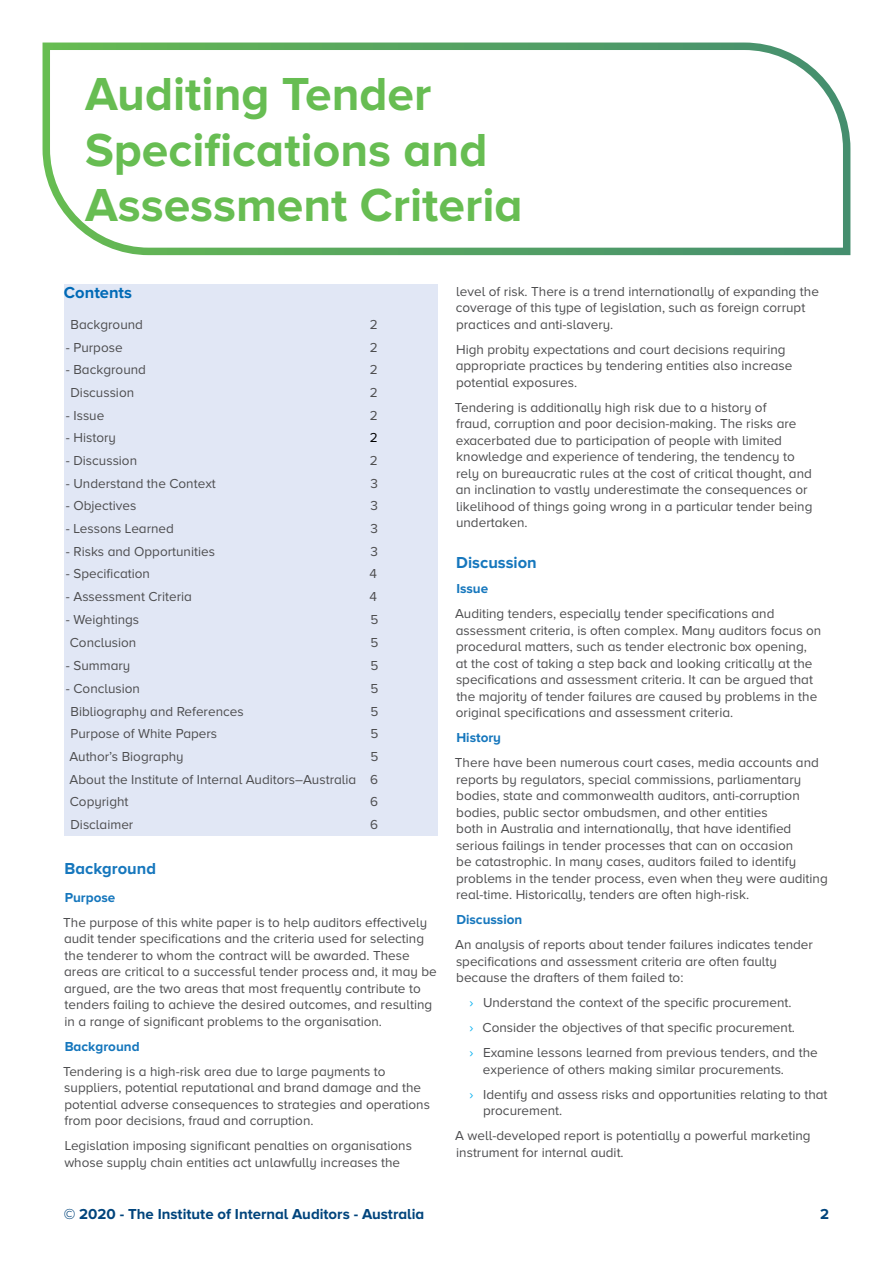
<style>
.page{position:relative;width:893px;height:1263px;background:#fff}
.page>*{position:absolute;margin:0;border:0;box-sizing:border-box;transform-origin:0 0}
.t1{font:700 48px/55.5px "Proxima Nova A";color:#67bd52}
.t2{font:700 16.5px "Proxima Nova A";color:#1677bd}
.t3{font:700 16.5px "Proxima Nova A";color:#006ab6}
.t4{font:700 15px "Proxima Nova A";color:#00447c}
.t5{font:13.5px/16.5px "Proxima Nova A";color:#4d4d4f}
.t6{font:700 13.5px "Proxima Nova A";color:#1677bd}
.t7{font:13.5px "Proxima Nova A";color:#000}
.s1{color:#00aeef}
</style>
<div class="page">
<svg style="left:42px;top:42px;width:809px;height:214px"></svg>
<div style="left:64px;top:285px;width:373px;height:551px;background:#e1e7f5"></div>
<h1 class="t1" style="left:85px;top:66px;width:439px">Auditing Tender<br>Specifications and<br>Assessment Criteria</h1>
<p class="t3" style="left:64px;top:283px;width:70px">Contents</p>
<p class="t5" style="left:71px;top:316px;width:74px">Background</p>
<p class="t5" style="left:370px;top:316px;width:9px">2</p>
<p class="t5" style="left:66px;top:339px;width:58px">- Purpose</p>
<p class="t5" style="left:370px;top:339px;width:9px">2</p>
<p class="t5" style="left:66px;top:362px;width:82px">- Background</p>
<p class="t5" style="left:370px;top:362px;width:9px">2</p>
<p class="t5" style="left:71px;top:384px;width:65px">Discussion</p>
<p class="t5" style="left:370px;top:384px;width:9px">2</p>
<p class="t5" style="left:66px;top:407px;width:40px">- Issue</p>
<p class="t5" style="left:370px;top:407px;width:9px">2</p>
<p class="t5" style="left:66px;top:430px;width:52px">- History</p>
<p class="t7" style="left:370px;top:430px;width:9px">2</p>
<p class="t5" style="left:66px;top:452px;width:73px">- Discussion</p>
<p class="t5" style="left:370px;top:452px;width:9px">2</p>
<p class="t5" style="left:66px;top:475px;width:151px">- Understand the Context</p>
<p class="t5" style="left:370px;top:475px;width:9px">3</p>
<p class="t5" style="left:66px;top:498px;width:72px">- Objectives</p>
<p class="t5" style="left:370px;top:498px;width:9px">3</p>
<p class="t5" style="left:66px;top:520px;width:110px">- Lessons Learned</p>
<p class="t5" style="left:370px;top:520px;width:9px">3</p>
<p class="t5" style="left:66px;top:543px;width:150px">- Risks and Opportunities</p>
<p class="t5" style="left:370px;top:543px;width:9px">3</p>
<p class="t5" style="left:66px;top:566px;width:86px">- Specification</p>
<p class="t5" style="left:370px;top:566px;width:9px">4</p>
<p class="t5" style="left:66px;top:588px;width:128px">- Assessment Criteria</p>
<p class="t5" style="left:370px;top:588px;width:9px">4</p>
<p class="t5" style="left:66px;top:611px;width:75px">- Weightings</p>
<p class="t5" style="left:370px;top:611px;width:9px">5</p>
<p class="t5" style="left:70px;top:634px;width:68px">Conclusion</p>
<p class="t5" style="left:370px;top:634px;width:9px">5</p>
<p class="t5" style="left:66px;top:657px;width:66px">- Summary</p>
<p class="t5" style="left:370px;top:657px;width:9px">5</p>
<p class="t5" style="left:66px;top:680px;width:76px">- Conclusion</p>
<p class="t5" style="left:370px;top:680px;width:9px">5</p>
<p class="t5" style="left:71px;top:703px;width:175px">Bibliography and References</p>
<p class="t5" style="left:370px;top:703px;width:9px">5</p>
<p class="t5" style="left:71px;top:725px;width:148px">Purpose of White Papers</p>
<p class="t5" style="left:370px;top:725px;width:9px">5</p>
<p class="t5" style="left:70px;top:748px;width:116px">Author’s Biography</p>
<p class="t5" style="left:70px;top:745px;width:310px;line-height:22.6px;text-align:justify;text-indent:301px">5<br>About the Institute of Internal Auditors–Australia 6<br>Copyright</p>
<p class="t5" style="left:370px;top:793px;width:9px">6</p>
<p class="t5" style="left:71px;top:816px;width:64px">Disclaimer</p>
<p class="t5" style="left:370px;top:816px;width:9px">6</p>
<p class="t2" style="left:64px;top:859px;width:93px">Background</p>
<p class="t6" style="left:65px;top:890px;width:52px">Purpose</p>
<p class="t5" style="left:63px;top:914px;width:375px">The purpose of this white paper is to help auditors effectively audit tender specifications and the criteria used for selecting the tenderer to whom the contract will be awarded. These areas are critical to a successful tender process and, it may be argued, are the two areas that most frequently contribute to tenders failing to achieve the desired outcomes, and resulting in a range of significant problems to the organisation.</p>
<p class="t6" style="left:65px;top:1039px;width:76px">Background</p>
<p class="t5" style="left:63px;top:1063px;width:368px">Tendering is a high-risk area due to large payments to suppliers, potential reputational and brand damage and the potential adverse consequences to strategies and operations from poor decisions, fraud and corruption.</p>
<p class="t5" style="left:64px;top:1137px;width:349px">Legislation imposing significant penalties on organisations whose supply chain entities act unlawfully increases the</p>
<p class="t5" style="left:456px;top:283px;width:365px">level of risk. There is a trend internationally of expanding the coverage of this type of legislation, such as foreign corrupt practices and anti-slavery.</p>
<p class="t5" style="left:456px;top:341px;width:338px">High probity expectations and court decisions requiring appropriate practices by tendering entities also increase potential exposures.</p>
<p class="t5" style="left:455px;top:399px;width:359px">Tendering is additionally high risk due to a history of<br>fraud, corruption and poor decision-making. The risks are exacerbated due to participation of people with limited knowledge and experience of tendering, the tendency to rely on bureaucratic rules at the cost of critical thought, and an inclination to vastly underestimate the consequences or likelihood of things going wrong in a particular tender being undertaken.</p>
<p class="t2" style="left:456px;top:553px;width:82px">Discussion</p>
<p class="t6" style="left:456px;top:581px;width:33px">Issue</p>
<p class="t5" style="left:455px;top:605px;width:368px">Auditing tenders, especially tender specifications and assessment criteria, is often complex. Many auditors focus on procedural matters, such as tender electronic box opening,<br>at the cost of taking a step back and looking critically at the specifications and assessment criteria. It can be argued that the majority of tender failures are caused by problems in the original specifications and assessment criteria.</p>
<p class="t6" style="left:456px;top:730px;width:46px">History</p>
<p class="t5" style="left:455px;top:754px;width:374px">There have been numerous court cases, media accounts and reports by regulators, special commissions, parliamentary bodies, state and commonwealth auditors, anti-corruption bodies, public sector ombudsmen, and other entities<br>both in Australia and internationally, that have identified serious failings in tender processes that can on occasion<br>be catastrophic. In many cases, auditors failed to identify problems in the tender process, even when they were auditing real-time. Historically, tenders are often high-risk.</p>
<p class="t6" style="left:456px;top:912px;width:67px">Discussion</p>
<p class="t5" style="left:455px;top:936px;width:359px">An analysis of reports about tender failures indicates tender specifications and assessment criteria are often faulty because the drafters of them failed to:</p>
<p class="t5" style="left:470px;top:990px;width:350px;line-height:25px"><span class="s1">›</span> Understand the context of the specific procurement.<br><span class="s1">›</span> Consider the objectives of that specific procurement.<br><span class="s1">›</span> Examine lessons learned from previous tenders, and the</p>
<p class="t5" style="left:470px;top:1056px;width:359px;line-height:25px;text-indent:13px">experience of others making similar procurements.<br><span class="s1">›</span> Identify and assess risks and opportunities relating to that</p>
<p class="t5" style="left:455px;top:1098px;width:357px;line-height:25px;text-indent:28px">procurement.<br>A well-developed report is potentially a powerful marketing</p>
<p class="t5" style="left:456px;top:1144px;width:169px">instrument for internal audit.</p>
<p class="t4" style="left:64px;top:1206px;width:362px">© 2020 - The Institute of Internal Auditors - Australia</p>
<p class="t4" style="left:820px;top:1206px;width:10px">2</p>
</div>
